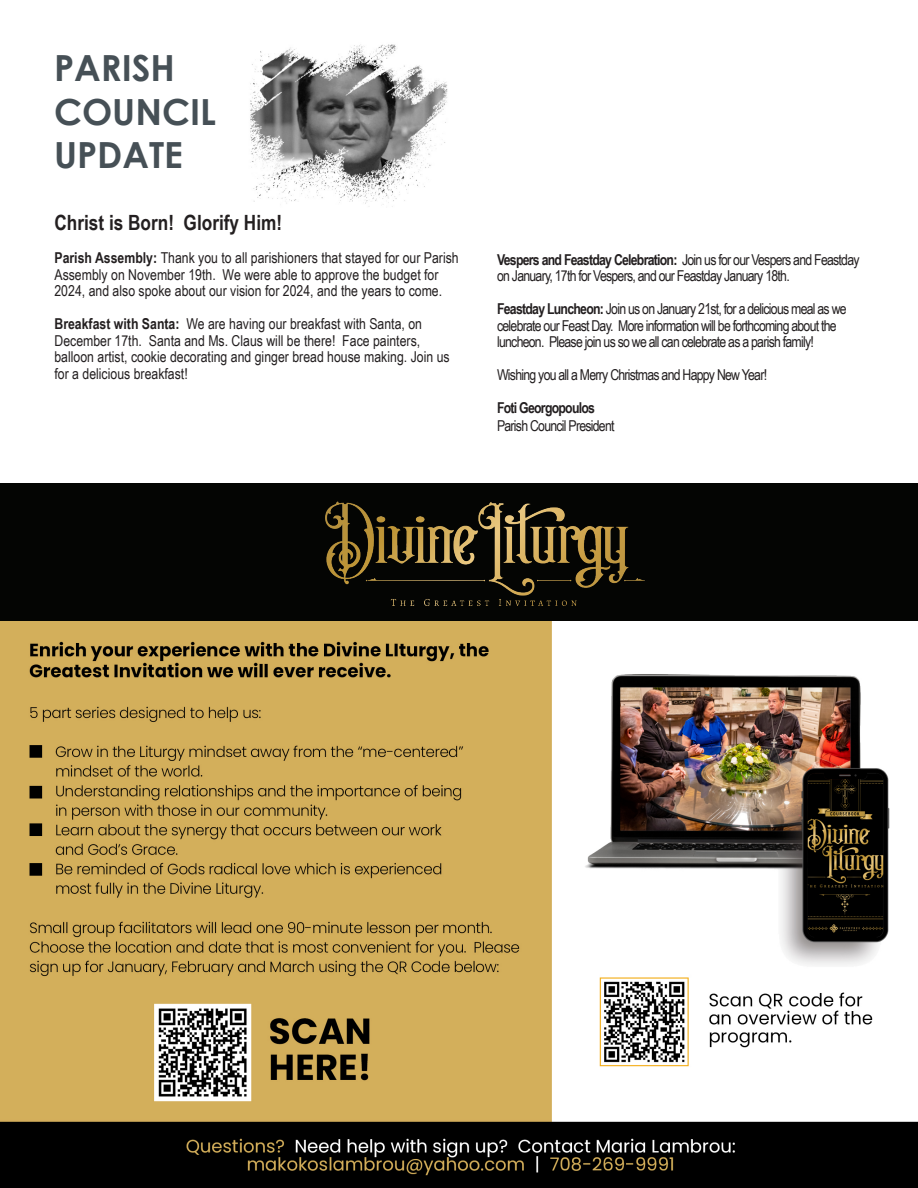
<style>
.page{position:relative;width:918px;height:1188px;background:#fff}
.page>*{position:absolute;margin:0;border:0;box-sizing:border-box;transform-origin:0 0}
.t1{font:700 36px "Century Gothic";color:#465056}
.t2{font:700 21px "Arial Narrow";color:#231f20}
.t3{font:15px/16.5px "Arial Narrow";color:#231f20}
.t4{font:15px/16.5px "Arial Narrow";letter-spacing:-.05em;color:#231f20}
.t5{font:700 15px "Arial Narrow";letter-spacing:-.05em;color:#231f20}
.s1{font-weight:700}
</style>
<div class="page">
<img style="left:0;top:621px;width:918px;height:567px">
<div style="left:0;top:484px;width:918px;height:137px;background:#040503"></div>
<img style="left:250px;top:44px;width:198px;height:163px">
<img style="left:325px;top:501px;width:320px;height:104px">
<p class="t1" style="left:54px;top:41px;width:122px">PARISH</p>
<p class="t1" style="left:54px;top:84px;width:164px">COUNCIL</p>
<p class="t1" style="left:54px;top:127px;width:130px">UPDATE</p>
<p class="t2" style="left:54px;top:207px;width:229px">Christ is Born! Glorify Him!</p>
<p class="t3" style="left:54px;top:249px;width:406px"><span class="s1">Parish Assembly:</span> Thank you to all parishioners that stayed for our Parish<br>Assembly on November 19th. We were able to approve the budget for<br>2024, and also spoke about our vision for 2024, and the years to come.</p>
<p class="t3" style="left:54px;top:315px;width:397px"><span class="s1">Breakfast with Santa:</span> We are having our breakfast with Santa, on December 17th. Santa and Ms. Claus will be there! Face painters, balloon artist, cookie decorating and ginger bread house making. Join us for a delicious breakfast!</p>
<p class="t4" style="left:497px;top:251px;width:364px"><span class="s1">Vespers and Feastday Celebration:</span> Join us for our Vespers and Feastday on January, 17th for Vespers, and our Feastday January 18th.</p>
<p class="t4" style="left:497px;top:300px;width:351px"><span class="s1">Feastday Luncheon:</span> Join us on January 21st, for a delicious meal as we celebrate our Feast Day. More information will be forthcoming about the luncheon. Please join us so we all can celebrate as a parish family!</p>
<p class="t4" style="left:497px;top:366px;width:271px">Wishing you all a Merry Christmas and Happy New Year!</p>
<p class="t5" style="left:497px;top:397px;width:100px">Foti Georgopoulos</p>
<p class="t4" style="left:497px;top:417px;width:119px">Parish Council President</p>
</div>
